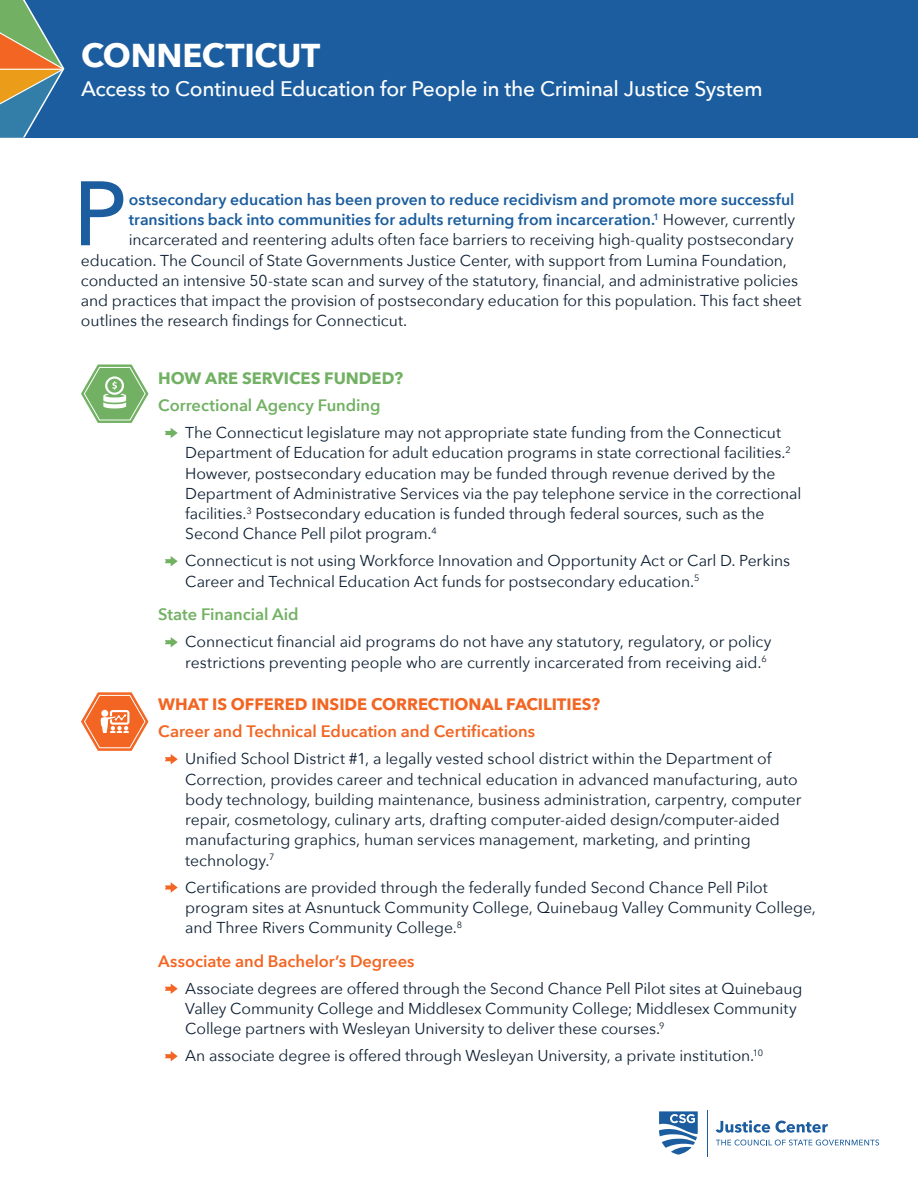
<style>
.page{position:relative;width:918px;height:1188px;background:#fff}
.page>*{position:absolute;margin:0;border:0;box-sizing:border-box;transform-origin:0 0}
.t1{font:500 90.3px "Avenir Next";color:#1b5d9e}
.t2{font:700 33px "Avenir Next";letter-spacing:-.01em;color:#fff}
.t3{font:500 21px "Avenir Next";letter-spacing:-.015em;color:#fff}
.t4{font:600 16.5px "Avenir Next";letter-spacing:-.005em;color:#f26522}
.t5{font:600 16.5px "Avenir Next";letter-spacing:-.005em;color:#72b163}
.t6{font:700 16.5px "Avenir Next";letter-spacing:-.005em;color:#f26522}
.t7{font:700 16.5px "Avenir Next";color:#72b163}
.t8{font:15.75px/20.2px "Avenir Next";letter-spacing:-.005em;color:#0d1f32}
.t9{font:600 15.75px "Avenir Next";color:#1b5d9e}
.s1{font-weight:400;color:#0d1f32}
</style>
<div class="page">
<div style="left:0;top:0;width:918px;height:138px;background:#1b5d9e"></div>
<svg style="left:0;top:0;width:65px;height:138px"></svg>
<svg style="left:81px;top:692px;width:67px;height:59px"></svg>
<svg style="left:81px;top:365px;width:67px;height:58px"></svg>
<svg style="left:716px;top:1120px;width:112px;height:13px"></svg>
<svg style="left:716px;top:1140px;width:163px;height:6px"></svg>
<svg style="left:659px;top:1111px;width:39px;height:44px"></svg>
<hr style="left:707px;top:1110px;width:1px;height:46px;background:#1b5d9e">
<svg style="left:165px;top:428px;width:13px;height:10px"></svg>
<svg style="left:165px;top:556px;width:13px;height:10px"></svg>
<svg style="left:165px;top:637px;width:13px;height:10px"></svg>
<svg style="left:165px;top:754px;width:13px;height:10px"></svg>
<svg style="left:165px;top:882px;width:13px;height:11px"></svg>
<svg style="left:165px;top:984px;width:13px;height:10px"></svg>
<svg style="left:165px;top:1051px;width:13px;height:10px"></svg>
<h2 class="t2" style="left:81px;top:27px;width:241px">CONNECTICUT</h2>
<h3 class="t3" style="left:81px;top:70px;width:683px">Access to Continued Education for People in the Criminal Justice System</h3>
<h1 class="t1" style="left:73px;top:137px;width:55px">P</h1>
<p class="t9" style="left:129px;top:186px;width:667px">ostsecondary education has been proven to reduce recidivism and promote more successful</p>
<p class="t9" style="left:129px;top:206px;width:668px">transitions back into communities for adults returning from incarceration.<sup>1</sup> <span class="s1">However, currently</span></p>
<p class="t8" style="left:129px;top:229px;width:666px">incarcerated and reentering adults often face barriers to receiving high-quality postsecondary</p>
<p class="t8" style="left:81px;top:249px;width:707px">education. The Council of State Governments Justice Center, with support from Lumina Foundation,</p>
<p class="t8" style="left:81px;top:269px;width:719px">conducted an intensive 50-state scan and survey of the statutory, financial, and administrative policies</p>
<p class="t8" style="left:81px;top:290px;width:722px">and practices that impact the provision of postsecondary education for this population. This fact sheet</p>
<p class="t8" style="left:81px;top:310px;width:328px">outlines the research findings for Connecticut.</p>
<p class="t7" style="left:158px;top:364px;width:247px">HOW ARE SERVICES FUNDED?</p>
<p class="t5" style="left:158px;top:391px;width:224px">Correctional Agency Funding</p>
<p class="t8" style="left:185px;top:422px;width:618px">The Connecticut legislature may not appropriate state funding from the Connecticut Department of Education for adult education programs in state correctional facilities.<sup>2<br></sup>However, postsecondary education may be funded through revenue derived by the Department of Administrative Services via the pay telephone service in the correctional facilities.<sup>3</sup> Postsecondary education is funded through federal sources, such as the Second Chance Pell pilot program.<sup>4</sup></p>
<p class="t8" style="left:185px;top:550px;width:607px">Connecticut is not using Workforce Innovation and Opportunity Act or Carl D. Perkins<br>Career and Technical Education Act funds for postsecondary education.<sup>5</sup></p>
<p class="t5" style="left:158px;top:600px;width:142px">State Financial Aid</p>
<p class="t8" style="left:185px;top:631px;width:588px">Connecticut financial aid programs do not have any statutory, regulatory, or policy restrictions preventing people who are currently incarcerated from receiving aid.<sup>6</sup></p>
<p class="t6" style="left:158px;top:690px;width:444px">WHAT IS OFFERED INSIDE CORRECTIONAL FACILITIES?</p>
<p class="t4" style="left:158px;top:717px;width:378px">Career and Technical Education and Certifications</p>
<p class="t8" style="left:185px;top:748px;width:618px">Unified School District #1, a legally vested school district within the Department of Correction, provides career and technical education in advanced manufacturing, auto body technology, building maintenance, business administration, carpentry, computer repair, cosmetology, culinary arts, drafting computer-aided design/computer-aided manufacturing graphics, human services management, marketing, and printing technology.<sup>7</sup></p>
<p class="t8" style="left:185px;top:876px;width:632px">Certifications are provided through the federally funded Second Chance Pell Pilot program sites at Asnuntuck Community College, Quinebaug Valley Community College, and Three Rivers Community College.<sup>8</sup></p>
<p class="t4" style="left:158px;top:947px;width:258px">Associate and Bachelor’s Degrees</p>
<p class="t8" style="left:185px;top:977px;width:619px">Associate degrees are offered through the Second Chance Pell Pilot sites at Quinebaug<br>Valley Community College and Middlesex Community College; Middlesex Community<br>College partners with Wesleyan University to deliver these courses.<sup>9</sup></p>
<p class="t8" style="left:185px;top:1045px;width:579px">An associate degree is offered through Wesleyan University, a private institution.<sup>10</sup></p>
</div>
